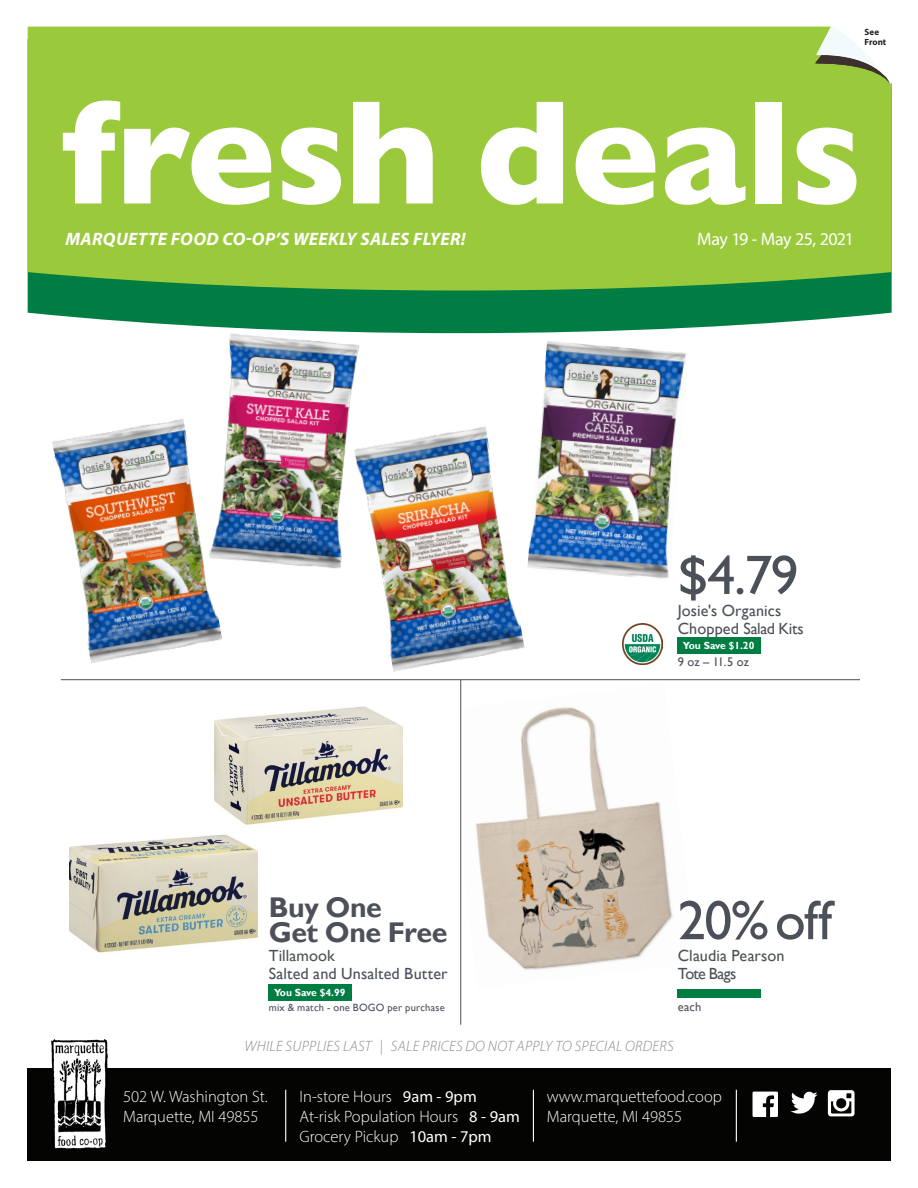
<style>
.page{position:relative;width:918px;height:1188px;background:#fff}
.page>*{position:absolute;margin:0;border:0;box-sizing:border-box;transform-origin:0 0}
.Price{font:55.8px "Gill Sans";letter-spacing:-.025em;color:#4c5159}
.Price-2{font:700 28.5px "Gill Sans";letter-spacing:-.02em;color:#4c5159}
.t1{font:300 18.15px "Myriad Pro";color:#fff}
.t2{font:italic 700 18px "Myriad Pro";letter-spacing:.02em;color:#fff}
.Date_Line_Header{font:18px "Myriad Pro";letter-spacing:-.035em;color:#fff}
.t3{font:300 16.5px "Myriad Pro";color:#fff}
.Product_Name{font:16.2px "Gill Sans";letter-spacing:.005em;color:#4c5159}
.Product_Name-2{font:16.2px "Gill Sans";letter-spacing:-.04em;color:#4c5159}
.t4{font:italic 300 15px "Myriad Pro";letter-spacing:.02em;color:#87898c}
.Third_Level_Informat{font:12.45px "Gill Sans";letter-spacing:.005em;color:#4c5159}
.Third_Level_Informat-2{font:10.5px "Gill Sans";letter-spacing:.02em;color:#4c5159}
.t5{font:700 10.35px "Gill Sans";letter-spacing:-.01em;color:#fff}
.t6{font:700 9px "Myriad Pro";letter-spacing:-.005em;color:#231f20}
.s1{font-weight:400}
</style>
<div class="page">
<svg style="left:28px;top:291px;width:864px;height:42px;background:#279160"></svg>
<div style="left:28px;top:27px;width:864px;height:264px;background:#9aca3c"></div>
<svg style="left:815px;top:26px;width:77px;height:59px"></svg>
<div style="left:27px;top:1068px;width:864px;height:93px;background:#040503"></div>
<svg style="left:753px;top:1092px;width:25px;height:25px"></svg>
<img style="left:828px;top:1090px;width:27px;height:27px">
<svg style="left:791px;top:1092px;width:27px;height:22px"></svg>
<hr style="left:285px;top:1090px;width:1px;height:52px;background:#fff">
<hr style="left:533px;top:1090px;width:1px;height:52px;background:#fff">
<hr style="left:736px;top:1090px;width:1px;height:52px;background:#fff">
<img style="left:52px;top:1040px;width:56px;height:109px">
<svg style="left:63px;top:100px;width:208px;height:105px"></svg>
<svg style="left:281px;top:128px;width:60px;height:77px"></svg>
<svg style="left:353px;top:102px;width:80px;height:101px"></svg>
<svg style="left:481px;top:102px;width:82px;height:103px"></svg>
<svg style="left:576px;top:128px;width:79px;height:77px"></svg>
<svg style="left:665px;top:128px;width:80px;height:77px"></svg>
<div style="left:755px;top:102px;width:27px;height:101px;background:#fff"></div>
<svg style="left:797px;top:128px;width:59px;height:77px"></svg>
<img style="left:52px;top:419px;width:170px;height:244px">
<hr style="left:461px;top:680px;width:1px;height:345px;background:#4c5159">
<div style="left:678px;top:638px;width:83px;height:16px;background:#007d43"></div>
<hr style="left:61px;top:679px;width:799px;height:1px;background:#4c5159">
<img style="left:476px;top:707px;width:197px;height:263px">
<div style="left:677px;top:989px;width:83px;height:8px;background:#007d43"></div>
<img style="left:69px;top:834px;width:188px;height:119px">
<img style="left:215px;top:706px;width:188px;height:119px">
<div style="left:269px;top:985px;width:83px;height:16px;background:#007d43"></div>
<img style="left:209px;top:333px;width:151px;height:238px">
<img style="left:354px;top:426px;width:171px;height:246px">
<img style="left:622px;top:624px;width:41px;height:40px">
<img style="left:527px;top:341px;width:160px;height:238px">
<p class="t6" style="left:865px;top:26px;width:16px">See</p>
<p class="t6" style="left:865px;top:36px;width:23px">Front</p>
<p class="t6" style="left:866px;top:26px;width:16px">See</p>
<p class="t6" style="left:866px;top:36px;width:23px">Front</p>
<p class="t2" style="left:65px;top:227px;width:402px">MARQUETTE FOOD CO-OP’S WEEKLY SALES FLYER!</p>
<p class="Date_Line_Header" style="left:697px;top:227px;width:158px">May 19 - May 25, 2021</p>
<p class="Price-2" style="left:269px;top:890px;width:115px">Buy One</p>
<p class="Price-2" style="left:269px;top:916px;width:180px">Get One Free</p>
<p class="Product_Name" style="left:269px;top:946px;width:68px">Tillamook</p>
<p class="Product_Name" style="left:269px;top:964px;width:180px">Salted and Unsalted Butter</p>
<p class="Third_Level_Informat-2" style="left:269px;top:1002px;width:178px">mix &amp; match - one BOGO per purchase</p>
<p class="t5" style="left:274px;top:986px;width:73px">You Save $4.99</p>
<p class="Price" style="left:678px;top:543px;width:122px">$4.79</p>
<p class="Product_Name" style="left:678px;top:601px;width:105px">Josie's Organics</p>
<p class="Product_Name" style="left:678px;top:619px;width:127px">Chopped Salad Kits</p>
<p class="Third_Level_Informat" style="left:678px;top:655px;width:73px">9 oz – 11.5 oz</p>
<p class="t5" style="left:683px;top:639px;width:73px">You Save $1.20</p>
<p class="Price" style="left:678px;top:888px;width:156px">20% off</p>
<p class="Product_Name" style="left:678px;top:946px;width:108px">Claudia Pearson</p>
<p class="Product_Name-2" style="left:678px;top:964px;width:60px">Tote Bags</p>
<p class="Third_Level_Informat" style="left:678px;top:1000px;width:25px">each</p>
<p class="t4" style="left:244px;top:1037px;width:431px">WHILE SUPPLIES LAST | SALE PRICES DO NOT APPLY TO SPECIAL ORDERS</p>
<p class="t1" style="left:115px;top:1084px;width:161px">502 W. Washington St.</p>
<p class="t3" style="left:299px;top:1087px;width:179px">In-store Hours <span class="s1">9am - 9pm</span></p>
<p class="t1" style="left:592px;top:1084px;width:84px">marquettef</p>
<p class="t3" style="left:299px;top:1107px;width:222px">At-risk Population Hours <span class="s1">8 - 9am</span></p>
<p class="t3" style="left:299px;top:1126px;width:194px">Grocery Pickup <span class="s1">10am - 7pm</span></p>
<p class="t3" style="left:547px;top:1087px;width:177px">www.marquettefood.coop</p>
<p class="t3" style="left:547px;top:1106px;width:137px">Marquette, MI 49855</p>
<p class="t3" style="left:123px;top:1087px;width:146px">502 W. Washington St.</p>
<p class="t3" style="left:123px;top:1107px;width:137px">Marquette, MI 49855</p>
</div>
